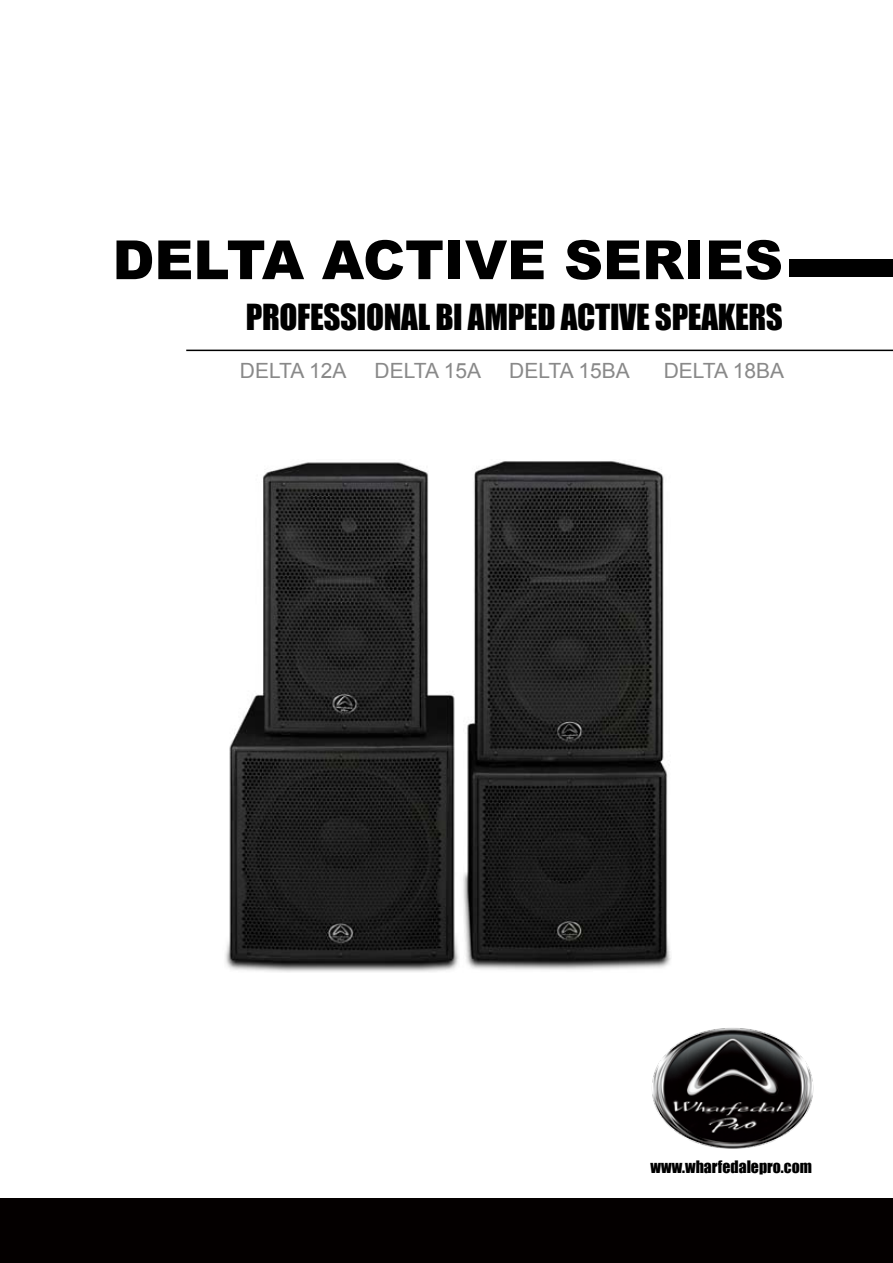
<style>
.page{position:relative;width:893px;height:1263px;background:#fff}
.page>*{position:absolute;margin:0;border:0;box-sizing:border-box;transform-origin:0 0}
.t1{font:900 54px "Arial";color:#000}
.t2{font:33px "Impact";letter-spacing:-.01em;color:#000}
.t3{font:21px "Arial";color:#898989}
.t4{font:15.75px "Impact";color:#000}
</style>
<div class="page">
<div style="left:0;top:1198px;width:893px;height:65px;background:#040000"></div>
<img style="left:652px;top:1028px;width:162px;height:121px">
<div style="left:789px;top:259px;width:104px;height:18px;background:#000"></div>
<img style="left:225px;top:461px;width:446px;height:511px">
<hr style="left:186px;top:350px;width:707px;height:1px;background:#000">
<h1 class="t1" style="left:112px;top:221px;width:672px">DELTA ACTIVE SERIES</h1>
<h2 class="t2" style="left:246px;top:292px;width:539px">PROFESSIONAL BI AMPED ACTIVE SPEAKERS</h2>
<p class="t3" style="left:240px;top:356px;width:108px">DELTA 12A</p>
<p class="t3" style="left:375px;top:356px;width:108px">DELTA 15A</p>
<p class="t3" style="left:509px;top:356px;width:122px">DELTA 15BA</p>
<p class="t3" style="left:664px;top:356px;width:122px">DELTA 18BA</p>
<p class="t4" style="left:651px;top:1154px;width:163px">www.wharfedalepro.com</p>
</div>
